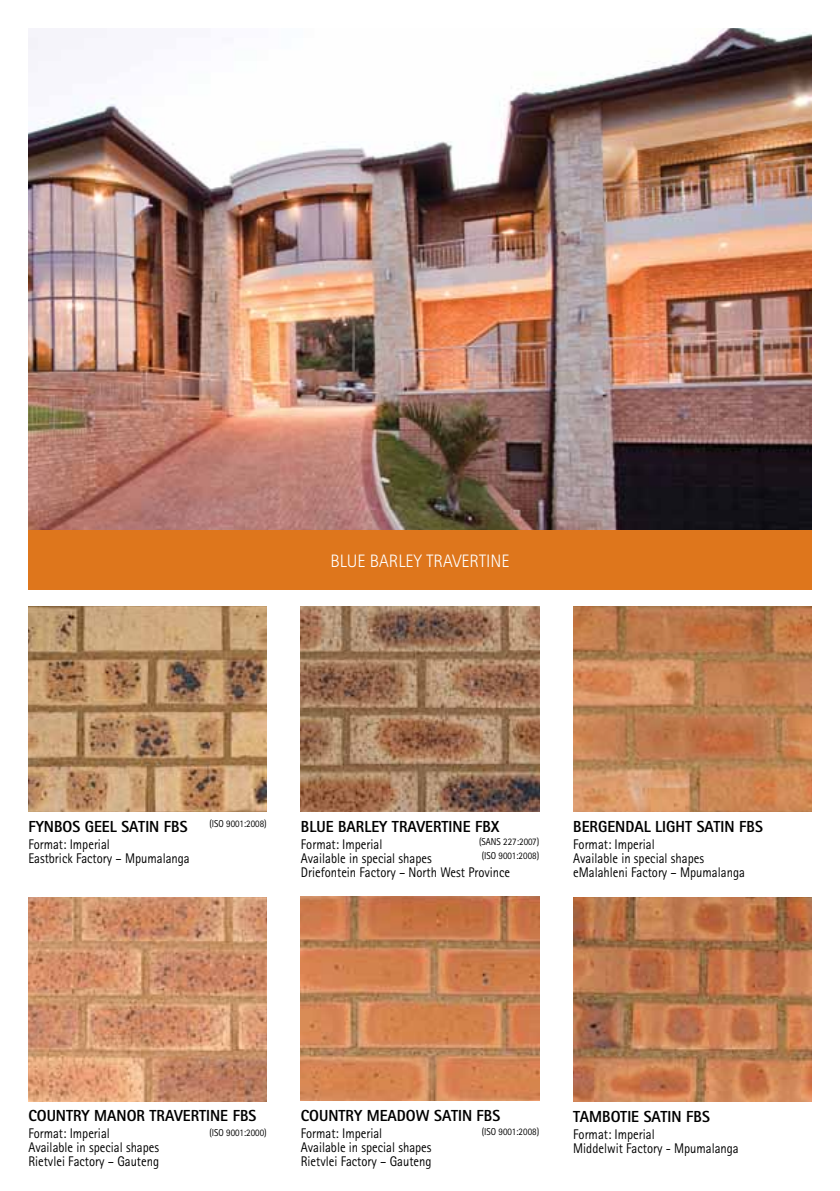
<style>
.page{position:relative;width:840px;height:1191px;background:#fff}
.page>*{position:absolute;margin:0;border:0;box-sizing:border-box;transform-origin:0 0}
.t1{font:300 18px "Rotis Sans Serif";color:#fff}
.t2{font:800 16px "Rotis Sans Serif";color:#000;scale:.95 1}
.t3{font:14px/14px "Rotis Sans Serif";color:#000;scale:.9 1}
.t4{font:10px/14px "Rotis Sans Serif";color:#000;scale:.9 1}
</style>
<div class="page">
<img style="left:573px;top:607px;width:238px;height:204px">
<img style="left:300px;top:896px;width:239px;height:204px">
<img style="left:300px;top:607px;width:239px;height:204px">
<img style="left:28px;top:28px;width:783px;height:502px">
<div style="left:28px;top:530px;width:783px;height:60px;background:#de761c"></div>
<img style="left:28px;top:607px;width:238px;height:204px">
<img style="left:28px;top:897px;width:238px;height:204px">
<img style="left:573px;top:897px;width:238px;height:204px">
<p class="t1" style="left:330px;top:550px;width:180px">BLUE BARLEY TRAVERTINE</p>
<p class="t2" style="left:28px;top:816px;width:169px">FYNBOS GEEL SATIN FBS</p>
<p class="t3" style="left:28px;top:837px;width:181px">Format: Imperial<br>Eastbrick Factory – Mpumalanga</p>
<p class="t4" style="left:209px;top:816px;width:65px">(ISO 9001:2008)</p>
<p class="t2" style="left:301px;top:816px;width:18px">BLUE</p>
<p class="t2" style="left:338px;top:816px;width:19px">BARLEY</p>
<p class="t2" style="left:392px;top:816px;width:17px">TRAVERTINE</p>
<p class="t2" style="left:475px;top:816px;width:27px">FBX</p>
<p class="t3" style="left:301px;top:837px;width:234px">Format: Imperial<br>Available in special shapes<br>Driefontein Factory – North West Province</p>
<p class="t4" style="left:479px;top:834px;width:68px">(SANS 227:2007) (ISO 9001:2008)</p>
<p class="t2" style="left:573px;top:816px;width:201px">BERGENDAL LIGHT SATIN FBS</p>
<p class="t3" style="left:573px;top:837px;width:192px">Format: Imperial<br>Available in special shapes eMalahleni Factory – Mpumalanga</p>
<p class="t2" style="left:28px;top:1105px;width:241px">COUNTRY MANOR TRAVERTINE FBS</p>
<p class="t3" style="left:28px;top:1126px;width:147px">Format: Imperial<br>Available in special shapes<br>Rietvlei Factory – Gauteng</p>
<p class="t4" style="left:209px;top:1125px;width:65px">(ISO 9001:2000)</p>
<p class="t2" style="left:300px;top:1105px;width:211px">COUNTRY MEADOW SATIN FBS</p>
<p class="t3" style="left:300px;top:1126px;width:147px">Format: Imperial<br>Available in special shapes<br>Rietvlei Factory – Gauteng</p>
<p class="t4" style="left:481px;top:1124px;width:65px">(ISO 9001:2008)</p>
<p class="t2" style="left:573px;top:1106px;width:145px">TAMBOTIE SATIN FBS</p>
<p class="t3" style="left:573px;top:1127px;width:185px">Format: Imperial<br>Middelwit Factory - Mpumalanga</p>
</div>
